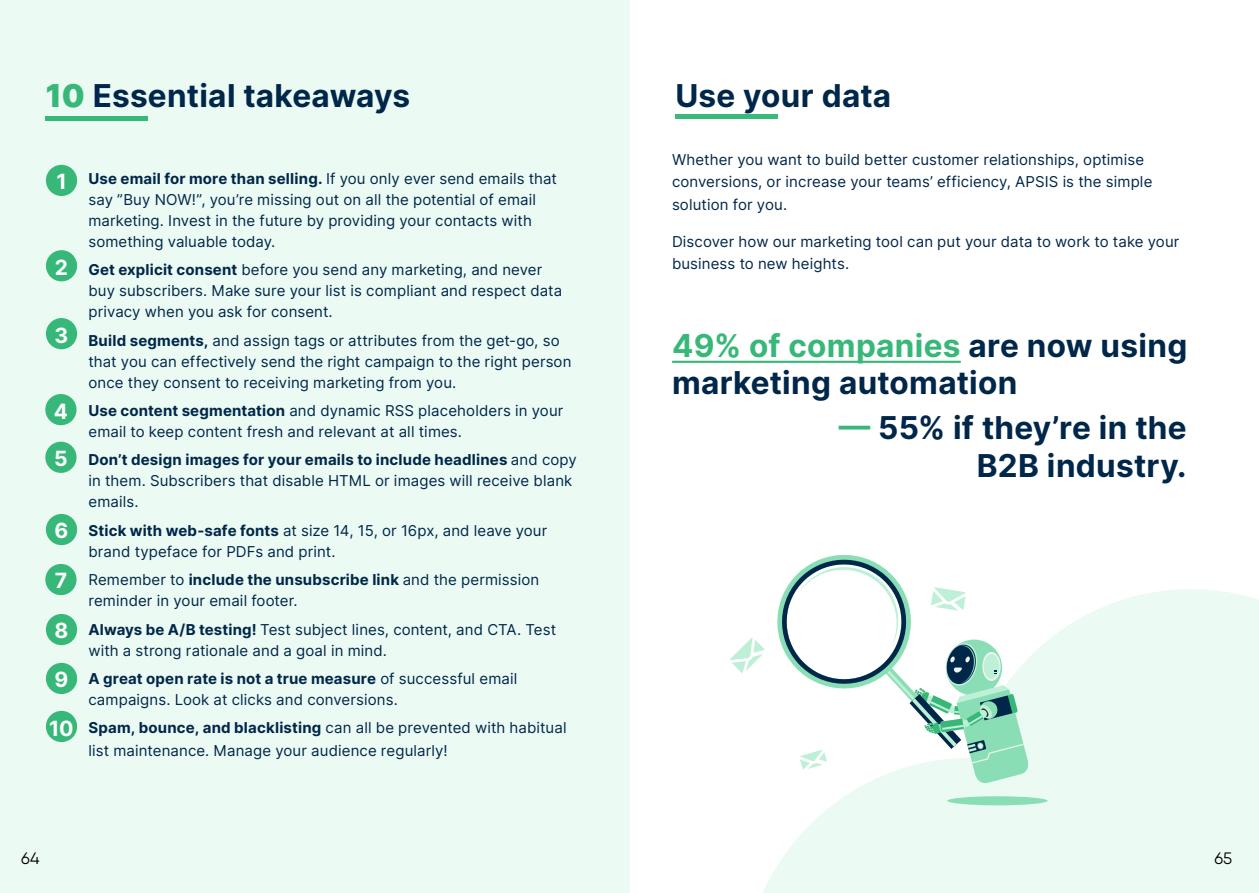
<style>
.page{position:relative;width:1259px;height:893px;background:#fff}
.page>*{position:absolute;margin:0;border:0;box-sizing:border-box;transform-origin:0 0}
.t1{font:700 31.5px/37.8px "Inter";letter-spacing:.01em;color:#00274a}
.t2{font:700 21px "Inter";color:#fff}
.t3{font:16.5px "Qanelas";color:#000}
.t4{font:15px/21px "Inter";letter-spacing:.01em;color:#00274a}
.s1{font-weight:900;color:#37b879}
.s2{font-weight:700}
.s3{color:#37b879}
</style>
<div class="page">
<hr style="left:672px;top:361px;width:288px;height:2px;background:#37b879">
<div style="left:675px;top:114px;width:102px;height:5px;background:#39b97a"></div>
<svg style="left:763px;top:589px;width:496px;height:304px;background:#ecfaf3"></svg>
<div style="left:947px;top:796px;width:100px;height:9px;background:#8adeb6;border-radius:50%"></div>
<svg style="left:729px;top:555px;width:300px;height:229px"></svg>
<div style="left:0;top:0;width:629px;height:893px;background:#ebfaf3"></div>
<div style="left:46px;top:165px;width:31px;height:31px;background:#37b879;border-radius:50%"></div>
<div style="left:46px;top:250px;width:31px;height:31px;background:#37b879;border-radius:50%"></div>
<div style="left:46px;top:318px;width:31px;height:31px;background:#37b879;border-radius:50%"></div>
<div style="left:45px;top:394px;width:32px;height:31px;background:#37b879;border-radius:50%"></div>
<div style="left:45px;top:442px;width:32px;height:31px;background:#37b879;border-radius:50%"></div>
<div style="left:46px;top:514px;width:31px;height:31px;background:#37b879;border-radius:50%"></div>
<div style="left:45px;top:564px;width:32px;height:31px;background:#37b879;border-radius:50%"></div>
<div style="left:46px;top:614px;width:31px;height:31px;background:#37b879;border-radius:50%"></div>
<div style="left:46px;top:663px;width:31px;height:31px;background:#37b879;border-radius:50%"></div>
<div style="left:46px;top:711px;width:31px;height:31px;background:#37b879;border-radius:50%"></div>
<hr style="left:46px;top:116px;width:102px;height:4px;background:#37b879">
<h1 class="t1" style="left:46px;top:76px;width:366px"><span class="s1">10</span> Essential takeaways</h1>
<h2 class="t2" style="left:56px;top:166px;width:12px">1</h2>
<h2 class="t2" style="left:55px;top:251px;width:15px">2</h2>
<h2 class="t2" style="left:55px;top:319px;width:15px">3</h2>
<h2 class="t2" style="left:54px;top:395px;width:16px">4</h2>
<h2 class="t2" style="left:54px;top:443px;width:15px">5</h2>
<h2 class="t2" style="left:55px;top:515px;width:15px">6</h2>
<h2 class="t2" style="left:55px;top:565px;width:14px">7</h2>
<h2 class="t2" style="left:55px;top:615px;width:15px">8</h2>
<h2 class="t2" style="left:55px;top:664px;width:15px">9</h2>
<h2 class="t2" style="left:49px;top:712px;width:26px">10</h2>
<p class="t4" style="left:88px;top:168px;width:470px"><span class="s2">Use email for more than selling.</span> If you only ever send emails that say ”Buy NOW!”, you’re missing out on all the potential of email marketing. Invest in the future by providing your contacts with something valuable today.</p>
<p class="t4" style="left:88px;top:259px;width:475px"><span class="s2">Get explicit consent</span> before you send any marketing, and never buy subscribers. Make sure your list is compliant and respect data privacy when you ask for consent.</p>
<p class="t4" style="left:88px;top:329px;width:484px"><span class="s2">Build segments,</span> and assign tags or attributes from the get-go, so that you can effectively send the right campaign to the right person once they consent to receiving marketing from you.</p>
<p class="t4" style="left:88px;top:400px;width:476px"><span class="s2">Use content segmentation</span> and dynamic RSS placeholders in your email to keep content fresh and relevant at all times.</p>
<p class="t4" style="left:88px;top:449px;width:490px"><span class="s2">Don’t design images for your emails to include headlines</span> and copy in them. Subscribers that disable HTML or images will receive blank emails.</p>
<p class="t4" style="left:88px;top:520px;width:460px"><span class="s2">Stick with web-safe fonts</span> at size 14, 15, or 16px, and leave your brand typeface for PDFs and print.</p>
<p class="t4" style="left:88px;top:569px;width:452px">Remember to <span class="s2">include the unsubscribe link</span> and the permission reminder in your email footer.</p>
<p class="t4" style="left:88px;top:618px;width:469px"><span class="s2">Always be A/B testing!</span> Test subject lines, content, and CTA. Test with a strong rationale and a goal in mind.</p>
<p class="t4" style="left:88px;top:668px;width:430px"><span class="s2">A great open rate is not a true measure</span> of successful email campaigns. Look at clicks and conversions.</p>
<p class="t4" style="left:88px;top:716px;width:479px;line-height:22.5px"><span class="s2">Spam, bounce, and blacklisting</span> can all be prevented with habitual list maintenance. Manage your audience regularly!</p>
<p class="t3" style="left:21px;top:848px;width:20px">64</p>
<h1 class="t1" style="left:675px;top:76px;width:217px">Use your data</h1>
<p class="t4" style="left:672px;top:148px;width:482px;line-height:22.5px">Whether you want to build better customer relationships, optimise conversions, or increase your teams’ efficiency, APSIS is the simple solution for you.</p>
<p class="t4" style="left:672px;top:230px;width:509px;line-height:22.5px">Discover how our marketing tool can put your data to work to take your business to new heights.</p>
<h1 class="t1" style="left:672px;top:325px;width:517px"><span class="s3">49% of companies</span> are now using marketing automation</h1>
<h1 class="t1" style="left:839px;top:408px;width:349px;text-align:right"><span class="s3">—</span> 55% if they’re in the<br>B2B industry.</h1>
<p class="t3" style="left:1214px;top:848px;width:19px">65</p>
</div>
